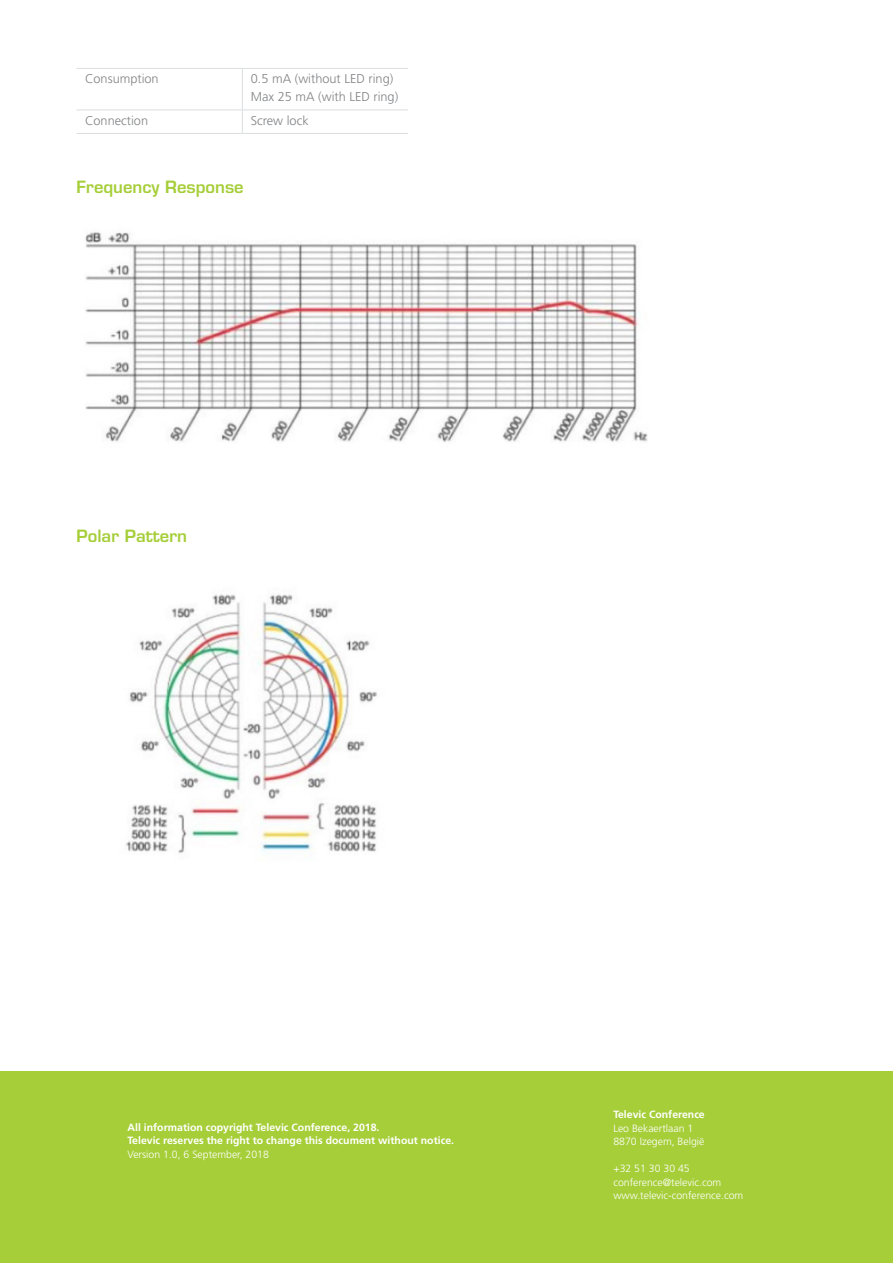
<style>
.page{position:relative;width:893px;height:1263px;background:#fff}
.page>*{position:absolute;margin:0;border:0;box-sizing:border-box;transform-origin:0 0}
.Titel_niveau_3{font:600 16.5px "Eurostile LT Std";color:#a6ce39}
.Text_-_cell{font:300 12.75px "Frutiger LT Std";color:#808285}
.t1{font:700 10.5px/13.5px "Frutiger LT Std";color:#fff}
.t2{font:300 10.5px/13.5px "Frutiger LT Std";color:#fff}
</style>
<div class="page">
<div style="left:0;top:1071px;width:893px;height:192px;background:#a6ce39"></div>
<hr style="left:242px;top:69px;width:1px;height:41px;background:#dcdddf">
<svg style="left:242px;top:111px;width:1px;height:22px"></svg>
<hr style="left:77px;top:68px;width:165px;height:1px;background:#dcdddf">
<hr style="left:242px;top:68px;width:166px;height:1px;background:#dcdddf">
<hr style="left:77px;top:110px;width:165px;height:1px;background:#dcdddf">
<hr style="left:242px;top:110px;width:166px;height:1px;background:#dcdddf">
<hr style="left:77px;top:133px;width:165px;height:1px;background:#dcdddf">
<hr style="left:242px;top:133px;width:166px;height:1px;background:#dcdddf">
<img style="left:85px;top:232px;width:563px;height:210px">
<img style="left:126px;top:594px;width:252px;height:262px">
<p class="Text_-_cell" style="left:85px;top:72px;width:75px">Consumption</p>
<p class="Text_-_cell" style="left:251px;top:72px;width:144px">0.5 mA (without LED ring)</p>
<p class="Text_-_cell" style="left:251px;top:90px;width:149px">Max 25 mA (with LED ring)</p>
<p class="Text_-_cell" style="left:85px;top:113px;width:65px">Connection</p>
<p class="Text_-_cell" style="left:251px;top:113px;width:59px">Screw lock</p>
<p class="Titel_niveau_3" style="left:77px;top:177px;width:169px">Frequency Response</p>
<p class="Titel_niveau_3" style="left:77px;top:526px;width:112px">Polar Pattern</p>
<p class="t1" style="left:128px;top:1120px;width:328px">All information copyright Televic Conference, 2018.<br>Televic reserves the right to change this document without notice.</p>
<p class="t2" style="left:128px;top:1147px;width:143px">Version 1.0, 6 September, 2018</p>
<p class="t1" style="left:613px;top:1108px;width:93px">Televic Conference</p>
<p class="t2" style="left:613px;top:1121px;width:93px">Leo Bekaertlaan 1<br>8870 Izegem, België</p>
<p class="t2" style="left:613px;top:1162px;width:131px">+32 51 30 30 45 conference@televic.com www.televic-conference.com</p>
</div>
